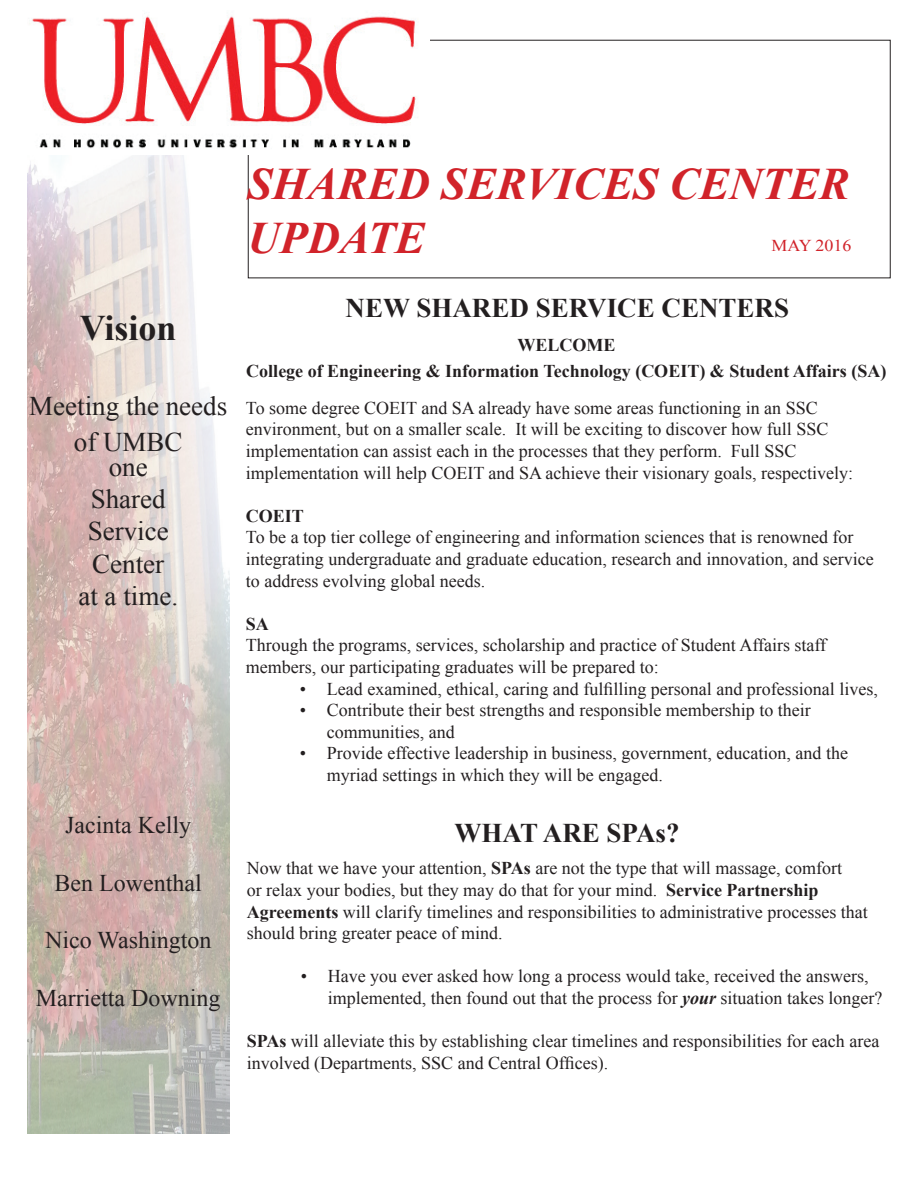
<style>
.page{position:relative;width:918px;height:1188px;background:#fff}
.page>*{position:absolute;margin:0;border:0;box-sizing:border-box;transform-origin:0 0}
.t1{font:italic 700 45px/54px "Times New Roman";color:#d1232a}
.t2{font:700 36px "Times New Roman";color:#231f20}
.t3{font:27px/32.4px "Times New Roman";color:#231f20;text-align:center}
.t4{font:700 27px "Times New Roman";color:#231f20}
.t5{font:24px "Times New Roman";color:#231f20}
.t6{font:18px/21.6px "Times New Roman";color:#231f20}
.t7{font:700 18px/25.2px "Times New Roman";color:#231f20;text-align:center}
.t8{font:16.5px "Times New Roman";color:#d1232a;scale:1.09 1}
.s1{font-weight:700}
.s2{font-weight:700;font-style:italic}
</style>
<div class="page">
<img style="left:27px;top:155px;width:203px;height:979px">
<img style="left:32px;top:16px;width:384px;height:133px">
<h2 class="t2" style="left:80px;top:303px;width:98px">Vision</h2>
<h3 class="t3" style="left:29px;top:388px;width:199px;line-height:35.4px">Meeting the needs of UMBC</h3>
<h3 class="t3" style="left:78px;top:450px;width:101px">one<br>Shared<br>Service<br>Center<br>at a time.</h3>
<h3 class="t5" style="left:65px;top:809px;width:127px">Jacinta Kelly</h3>
<h3 class="t5" style="left:55px;top:866px;width:149px">Ben Lowenthal</h3>
<h3 class="t5" style="left:45px;top:924px;width:168px">Nico Washington</h3>
<h3 class="t5" style="left:36px;top:982px;width:186px">Marrietta Downing</h3>
<h1 class="t1" style="left:248px;top:155px;width:603px">SHARED SERVICES CENTER<br>UPDATE</h1>
<p class="t8" style="left:771px;top:234px;width:75px">MAY 2016</p>
<h3 class="t4" style="left:346px;top:289px;width:445px">NEW SHARED SERVICE CENTERS</h3>
<p class="t7" style="left:246px;top:332px;width:642px">WELCOME<br>College of Engineering &amp; Information Technology (COEIT) &amp; Student Affairs (SA)</p>
<p class="t6" style="left:246px;top:397px;width:609px">To some degree COEIT and SA already have some areas functioning in an SSC environment, but on a smaller scale. It will be exciting to discover how full SSC implementation can assist each in the processes that they perform. Full SSC implementation will help COEIT and SA achieve their visionary goals, respectively:</p>
<p class="t7" style="left:246px;top:503px;width:60px">COEIT</p>
<p class="t6" style="left:246px;top:526px;width:629px">To be a top tier college of engineering and information sciences that is renowned for integrating undergraduate and graduate education, research and innovation, and service to address evolving global needs.</p>
<p class="t7" style="left:246px;top:611px;width:25px">SA</p>
<p class="t6" style="left:246px;top:634px;width:582px">Through the programs, services, scholarship and practice of Student Affairs staff members, our participating graduates will be prepared to:</p>
<p class="t6" style="left:300px;top:677px;width:579px">• Lead examined, ethical, caring and fulfilling personal and professional lives,</p>
<p class="t6" style="left:327px;top:699px;width:485px;text-indent:-27px">• Contribute their best strengths and responsible membership to their communities, and</p>
<p class="t6" style="left:327px;top:742px;width:523px;text-indent:-27px">• Provide effective leadership in business, government, education, and the myriad settings in which they will be engaged.</p>
<h3 class="t4" style="left:455px;top:814px;width:227px">WHAT ARE SPAs?</h3>
<p class="t6" style="left:247px;top:857px;width:623px">Now that we have your attention, <span class="s1">SPAs</span> are not the type that will massage, comfort<br>or relax your bodies, but they may do that for your mind. <span class="s1">Service Partnership Agreements</span> will clarify timelines and responsibilities to administrative processes that should bring greater peace of mind.</p>
<p class="t6" style="left:328px;top:965px;width:556px;text-indent:-27px">• Have you ever asked how long a process would take, received the answers, implemented, then found out that the process for <span class="s2">your</span> situation takes longer?</p>
<p class="t6" style="left:247px;top:1030px;width:634px"><span class="s1">SPAs</span> will alleviate this by establishing clear timelines and responsibilities for each area involved (Departments, SSC and Central Offices).</p>
</div>
